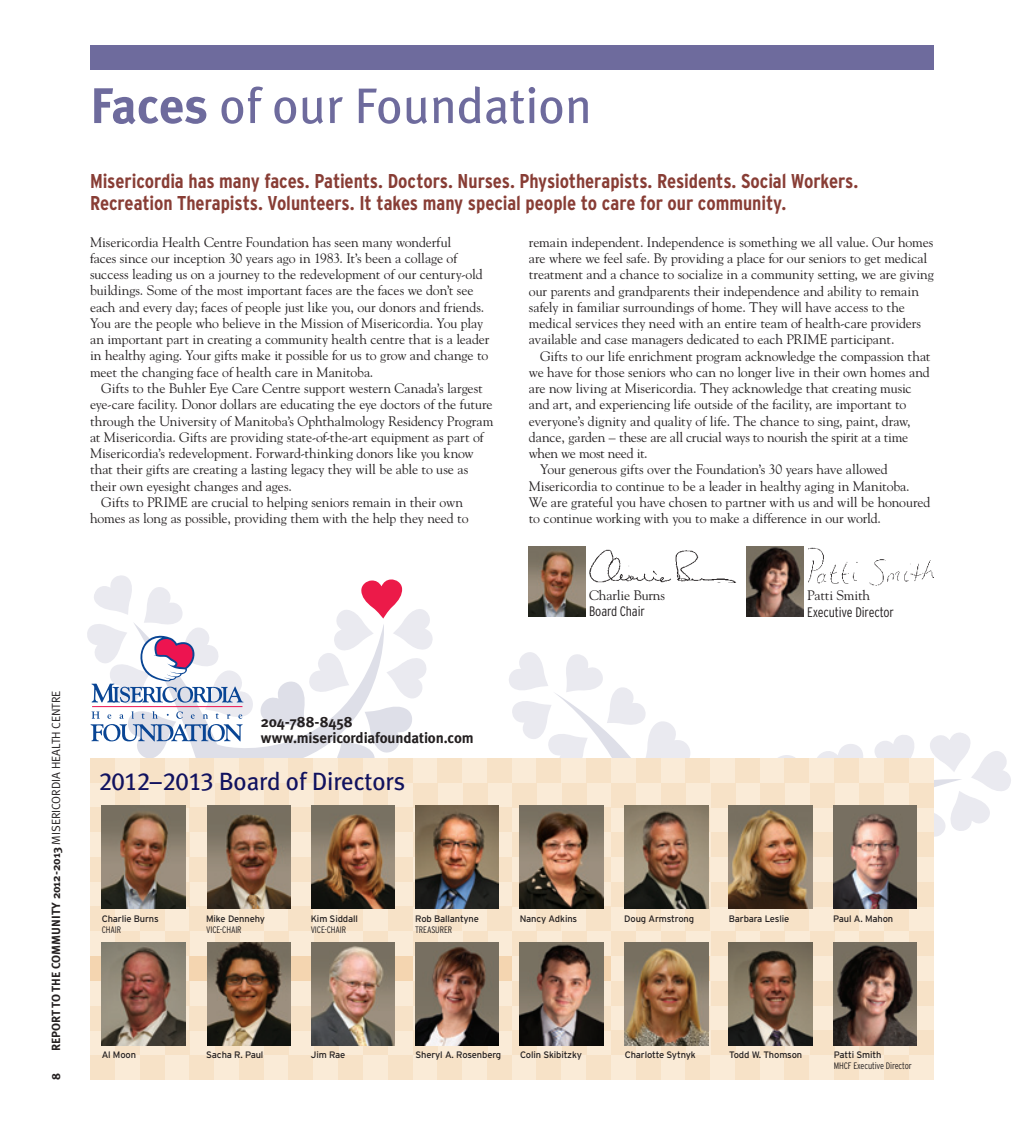
<style>
.page{position:relative;width:1024px;height:1125px;background:#fff}
.page>*{position:absolute;margin:0;border:0;box-sizing:border-box;transform-origin:0 0}
.t1{font:50px "Meta Plus";color:#6e6b9d}
.t2{font:25px "Meta Plus";letter-spacing:-.01em;color:#11125f}
.t3{font:700 condensed 20px/22.5px "Interstate";letter-spacing:-.005em;color:#883d35}
.t4{font:700 15px/16.2px "Meta Plus";letter-spacing:-.01em;color:#231f20}
.t5{font:13.75px/16.2px "Goudy";letter-spacing:-.005em;color:#231f20}
.t6{font:300 condensed 13.75px "Interstate";letter-spacing:-.01em;color:#231f20}
.t7{font:13.75px "Goudy";letter-spacing:-.03em;color:#231f20}
.t8{font:700 11.88px "Meta Plus";color:#231f20}
.t9{font:9.38px "Interstate";letter-spacing:-.015em;color:#231f20}
.t10{font:300 condensed 9.38px "Interstate";letter-spacing:-.015em;color:#231f20}
.s1{font-weight:700}
.s2{font-family:"Meta Normal";font-weight:400}
.s3{font-family:"Meta Plus Book Caps"}
</style>
<div class="page">
<div style="left:90px;top:45px;width:844px;height:25px;background:#6e6b9d"></div>
<img style="left:764px;top:546px;width:39px;height:29px">
<img style="left:529px;top:546px;width:51px;height:29px">
<img style="left:580px;top:546px;width:184px;height:29px">
<img style="left:808px;top:548px;width:125px;height:27px">
<img style="left:87px;top:575px;width:924px;height:505px">
<h1 class="t1" style="left:90px;top:77px;width:503px"><span class="s1">Faces</span> of our Foundation</h1>
<h3 class="t3" style="left:90px;top:170px;width:770px">Misericordia has many faces. Patients. Doctors. Nurses. Physiotherapists. Residents. Social Workers.<br>Recreation Therapists. Volunteers. It takes many special people to care for our community.</h3>
<p class="t5" style="left:90px;top:233px;width:401px">Misericordia Health Centre Foundation has seen many wonderful<br>faces since our inception 30 years ago in 1983. It’s been a collage of success leading us on a journey to the redevelopment of our century-old buildings. Some of the most important faces are the faces we don’t see each and every day; faces of people just like you, our donors and friends.<br>You are the people who believe in the Mission of Misericordia. You play an important part in creating a community health centre that is a leader in healthy aging. Your gifts make it possible for us to grow and change to meet the changing face of health care in Manitoba.</p>
<p class="t5" style="left:101px;top:380px;width:383px">Gifts to the Buhler Eye Care Centre support western Canada’s largest</p>
<p class="t5" style="left:90px;top:396px;width:404px">eye-care facility. Donor dollars are educating the eye doctors of the future</p>
<p class="t5" style="left:90px;top:412px;width:405px">through the University of Manitoba’s Ophthalmology Residency Program</p>
<p class="t5" style="left:90px;top:428px;width:395px">at Misericordia. Gifts are providing state-of-the-art equipment as part of</p>
<p class="t5" style="left:90px;top:445px;width:385px">Misericordia’s redevelopment. Forward-thinking donors like you know</p>
<p class="t5" style="left:90px;top:461px;width:380px">that their gifts are creating a lasting legacy they will be able to use as</p>
<p class="t5" style="left:90px;top:477px;width:203px">their own eyesight changes and ages.</p>
<p class="t5" style="left:101px;top:493px;width:363px">Gifts to PRIME are crucial to helping seniors remain in their own</p>
<p class="t5" style="left:90px;top:510px;width:380px">homes as long as possible, providing them with the help they need to</p>
<p class="t5" style="left:529px;top:233px;width:407px">remain independent. Independence is something we all value. Our homes are where we feel safe. By providing a place for our seniors to get medical treatment and a chance to socialize in a community setting, we are giving our parents and grandparents their independence and ability to remain safely in familiar surroundings of home. They will have access to the medical services they need with an entire team of health-care providers available and case managers dedicated to each PRIME participant.</p>
<p class="t5" style="left:540px;top:347px;width:392px">Gifts to our life enrichment program acknowledge the compassion that</p>
<p class="t5" style="left:529px;top:363px;width:402px">we have for those seniors who can no longer live in their own homes and</p>
<p class="t5" style="left:529px;top:380px;width:384px">are now living at Misericordia. They acknowledge that creating music</p>
<p class="t5" style="left:529px;top:396px;width:379px">and art, and experiencing life outside of the facility, are important to</p>
<p class="t5" style="left:529px;top:412px;width:383px">everyone’s dignity and quality of life. The chance to sing, paint, draw,</p>
<p class="t5" style="left:529px;top:428px;width:381px">dance, garden – these are all crucial ways to nourish the spirit at a time</p>
<p class="t7" style="left:529px;top:445px;width:120px">when we most need it.</p>
<p class="t5" style="left:540px;top:461px;width:349px">Your generous gifts over the Foundation’s 30 years have allowed</p>
<p class="t5" style="left:529px;top:477px;width:382px">Misericordia to continue to be a leader in healthy aging in Manitoba.</p>
<p class="t5" style="left:529px;top:494px;width:403px">We are grateful you have chosen to partner with us and will be honoured</p>
<p class="t5" style="left:529px;top:510px;width:353px">to continue working with you to make a difference in our world.</p>
<p class="t5" style="left:589px;top:586px;width:77px">Charlie Burns</p>
<p class="t6" style="left:589px;top:604px;width:57px">Board Chair</p>
<p class="t5" style="left:807px;top:587px;width:65px">Patti Smith</p>
<p class="t6" style="left:807px;top:604px;width:88px">Executive Director</p>
<p class="t8" style="left:49px;top:1051px;width:362px;rotate:-90deg">Report to the Community 2012-2013 <span class="s2">Misericordia Health Centre</span></p>
<p class="t8" style="left:49px;top:1080px;width:9px;rotate:-90deg">8</p>
<p class="t4" style="left:261px;top:713px;width:214px">204-788-8458 www.misericordiafoundation.com</p>
<h2 class="t2" style="left:99px;top:767px;width:307px"><span class="s3">2012–2013</span> Board of Directors</h2>
<p class="t9" style="left:102px;top:913px;width:59px">Charlie Burns</p>
<p class="t10" style="left:102px;top:924px;width:21px">CHAIR</p>
<p class="t9" style="left:206px;top:913px;width:60px">Mike Dennehy</p>
<p class="t10" style="left:206px;top:924px;width:37px">VICE-CHAIR</p>
<p class="t9" style="left:311px;top:913px;width:49px">Kim Siddall</p>
<p class="t10" style="left:311px;top:924px;width:37px">VICE-CHAIR</p>
<p class="t9" style="left:415px;top:913px;width:65px">Rob Ballantyne</p>
<p class="t10" style="left:415px;top:924px;width:38px">TREASURER</p>
<p class="t9" style="left:520px;top:913px;width:59px">Nancy Adkins</p>
<p class="t9" style="left:624px;top:913px;width:71px">Doug Armstrong</p>
<p class="t9" style="left:729px;top:913px;width:62px">Barbara Leslie</p>
<p class="t9" style="left:833px;top:913px;width:61px">Paul A. Mahon</p>
<p class="t9" style="left:102px;top:1049px;width:36px">Al Moon</p>
<p class="t9" style="left:206px;top:1049px;width:59px">Sacha R. Paul</p>
<p class="t9" style="left:311px;top:1049px;width:36px">Jim Rae</p>
<p class="t9" style="left:415px;top:1049px;width:87px">Sheryl A. Rosenberg</p>
<p class="t9" style="left:520px;top:1049px;width:63px">Colin Skibitzky</p>
<p class="t9" style="left:625px;top:1049px;width:73px">Charlotte Sytnyk</p>
<p class="t9" style="left:729px;top:1049px;width:74px">Todd W. Thomson</p>
<p class="t9" style="left:834px;top:1049px;width:49px">Patti Smith</p>
<p class="t10" style="left:834px;top:1061px;width:79px">MHCF Executive Director</p>
</div>
